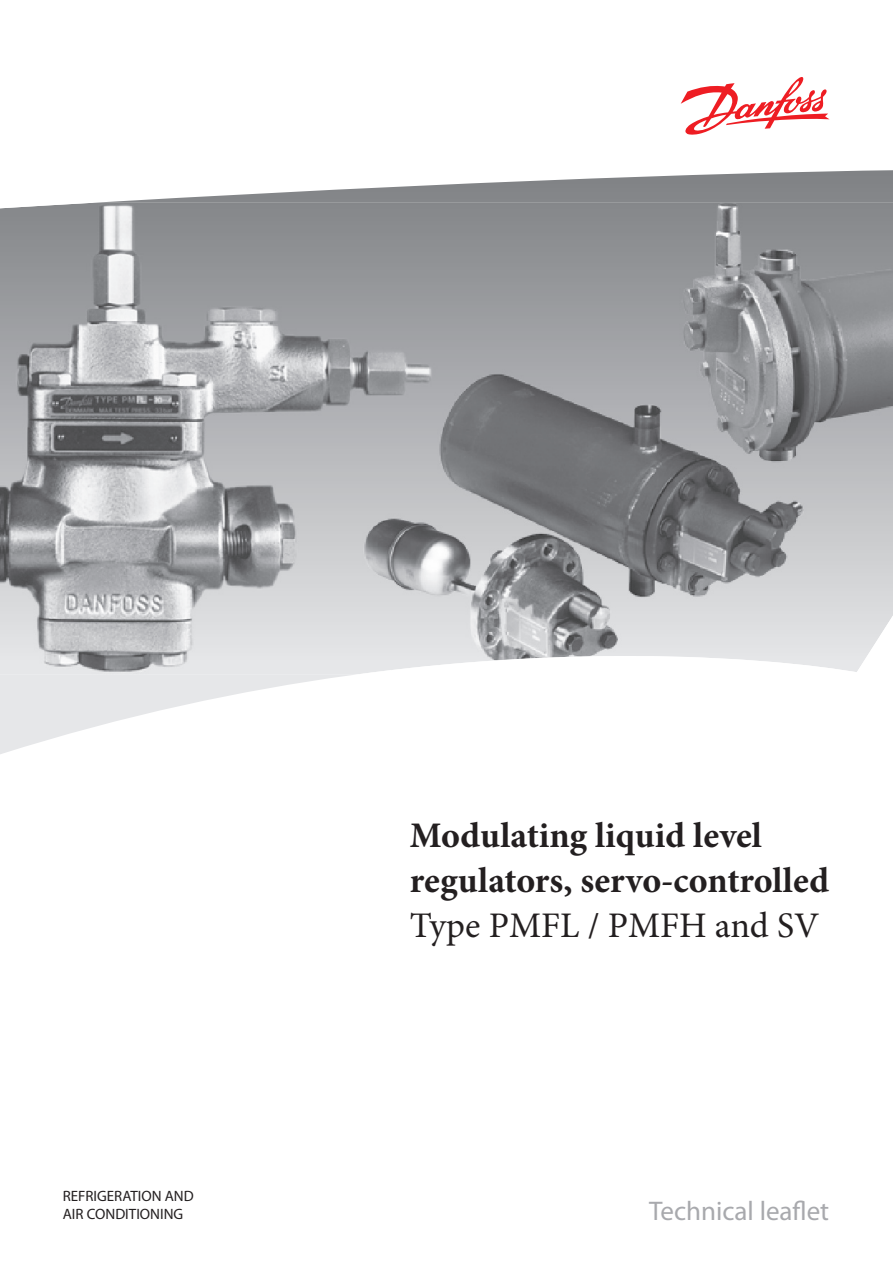
<style>
.page{position:relative;width:893px;height:1263px;background:#fff}
.page>*{position:absolute;margin:0;border:0;box-sizing:border-box;transform-origin:0 0}
.t1{font:700 36px/45px "Minion Pro";color:#231f20}
.t2{font:36px "Minion Pro";color:#231f20}
.t3{font:27px "Myriad Pro";color:#a8a9ad}
.t4{font:15px/18px "Myriad Pro";color:#231f20}
</style>
<div class="page">
<svg style="left:681px;top:77px;width:148px;height:58px"></svg>
<svg style="left:0;top:170px;width:893px;height:584px"></svg>
<img style="left:0;top:203px;width:893px;height:472px">
<p class="t1" style="left:410px;top:814px;width:421px">Modulating liquid level regulators, servo-controlled</p>
<p class="t2" style="left:410px;top:904px;width:411px">Type PMFL / PMFH and SV</p>
<p class="t4" style="left:63px;top:1187px;width:133px">REFRIGERATION AND<br>AIR CONDITIONING</p>
<p class="t3" style="left:649px;top:1196px;width:182px">Technical leaflet</p>
</div>
